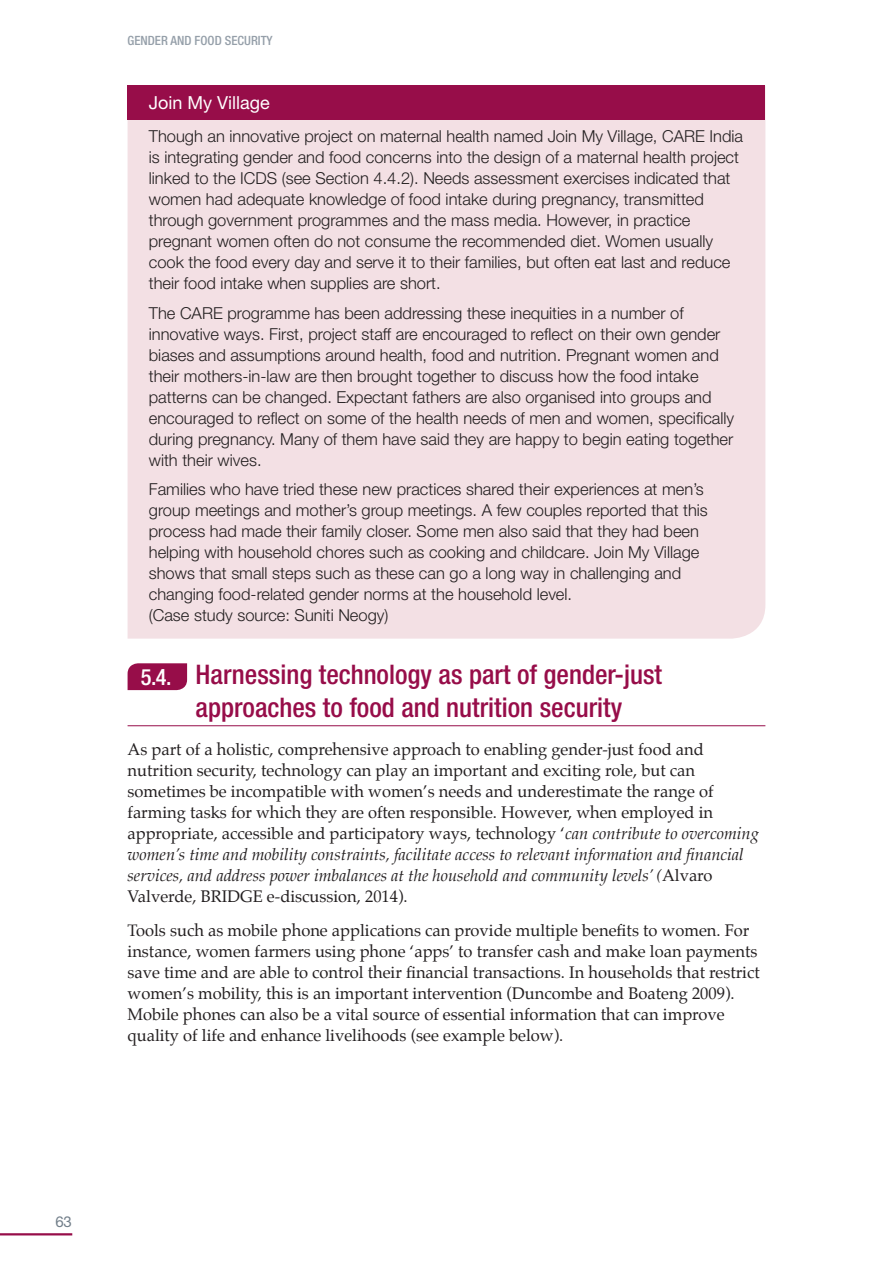
<style>
.page{position:relative;width:893px;height:1263px;background:#fff}
.page>*{position:absolute;margin:0;border:0;box-sizing:border-box;transform-origin:0 0}
.Section_heading{font:500 condensed 27px/33px "Helvetica Neue LT Std";color:#970d49}
.t1{font:500 condensed 22.5px "Helvetica Neue LT Std";color:#fff}
.In_box_title{font:18px "Helvetica Neue LT Std";color:#fff}
.In_box_body_copy{font:300 16.5px/21px "Helvetica Neue LT Std";color:#231f20}
._11pt_Palatino_BodyC{font:16.5px/21px "Palatino";color:#231f20}
.t2{font:15px "Helvetica Neue LT Std";color:#727f8a}
.t3{font:500 condensed 12.75px "Helvetica Neue LT Std";color:#959fa9}
.s1{font-style:italic}
</style>
<div class="page">
<hr style="left:0;top:1233px;width:72px;height:2px;background:#970d49">
<div style="left:128px;top:119px;width:637px;height:520px;background:#f3e0e4"></div>
<div style="left:128px;top:85px;width:637px;height:34px;background:#970d49"></div>
<hr style="left:128px;top:725px;width:637px;height:1px;background:#970d49">
<div style="left:128px;top:663px;width:59px;height:27px;background:#970d49"></div>
<p class="t3" style="left:128px;top:33px;width:147px">GENDER AND FOOD SECURITY</p>
<p class="In_box_title" style="left:149px;top:91px;width:123px">Join My Village</p>
<p class="In_box_body_copy" style="left:149px;top:126px;width:596px">Though an innovative project on maternal health named Join My Village, CARE India is integrating gender and food concerns into the design of a maternal health project linked to the ICDS (see Section 4.4.2). Needs assessment exercises indicated that women had adequate knowledge of food intake during pregnancy, transmitted through government programmes and the mass media. However, in practice pregnant women often do not consume the recommended diet. Women usually cook the food every day and serve it to their families, but often eat last and reduce their food intake when supplies are short.</p>
<p class="In_box_body_copy" style="left:149px;top:302px;width:587px">The CARE programme has been addressing these inequities in a number of innovative ways. First, project staff are encouraged to reflect on their own gender biases and assumptions around health, food and nutrition. Pregnant women and their mothers-in-law are then brought together to discuss how the food intake patterns can be changed. Expectant fathers are also organised into groups and encouraged to reflect on some of the health needs of men and women, specifically during pregnancy. Many of them have said they are happy to begin eating together with their wives.</p>
<p class="In_box_body_copy" style="left:149px;top:479px;width:561px">Families who have tried these new practices shared their experiences at men’s group meetings and mother’s group meetings. A few couples reported that this process had made their family closer. Some men also said that they had been helping with household chores such as cooking and childcare. Join My Village shows that small steps such as these can go a long way in challenging and changing food-related gender norms at the household level.<br>(Case study source: Suniti Neogy)</p>
<p class="t1" style="left:141px;top:663px;width:32px">5.4.</p>
<p class="Section_heading" style="left:196px;top:657px;width:468px">Harnessing technology as part of gender-just approaches to food and nutrition security</p>
<p class="_11pt_Palatino_BodyC" style="left:128px;top:739px;width:633px">As part of a holistic, comprehensive approach to enabling gender-just food and nutrition security, technology can play an important and exciting role, but can sometimes be incompatible with women’s needs and underestimate the range of farming tasks for which they are often responsible. However, when employed in appropriate, accessible and participatory ways, technology ‘<span class="s1">can contribute to overcoming women’s time and mobility constraints, facilitate access to relevant information and financial services, and address power imbalances at the household and community levels’ (</span>Alvaro Valverde, BRIDGE e-discussion, 2014).</p>
<p class="_11pt_Palatino_BodyC" style="left:128px;top:919px;width:634px">Tools such as mobile phone applications can provide multiple benefits to women. For instance, women farmers using phone ‘apps’ to transfer cash and make loan payments save time and are able to control their financial transactions. In households that restrict women’s mobility, this is an important intervention (Duncombe and Boateng 2009).<br>Mobile phones can also be a vital source of essential information that can improve quality of life and enhance livelihoods (see example below).</p>
<p class="t2" style="left:56px;top:1212px;width:18px">63</p>
</div>
